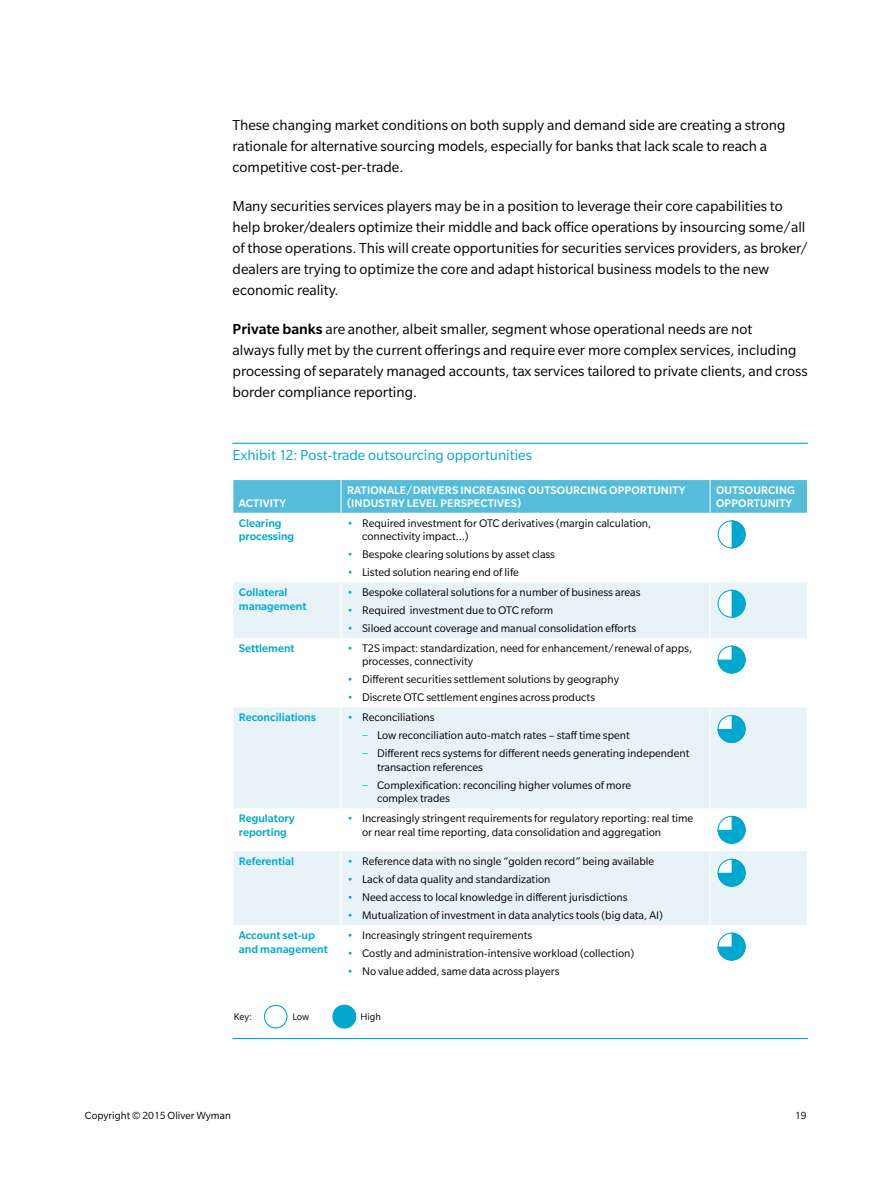
<style>
.page{position:relative;width:893px;height:1188px;background:#fff}
.page>*{position:absolute;margin:0;border:0;box-sizing:border-box;transform-origin:0 0}
.t1{font:15.75px/21px "Slate Pro";color:#000}
.t2{font:15.75px "Slate Pro";color:#00a7ce}
.t3{font:12px/13.5px "Slate Pro";color:#000}
.t4{font:500 12px/13.5px "Slate Pro";color:#00a9cf}
.t5{font:500 12px/12.8px "Slate Pro";letter-spacing:.01em;color:#fff}
.t6{font:11.25px "Slate Pro";color:#000}
.t7{font:10.5px "Slate Pro";color:#000}
.s1{font-weight:500}
.s2{color:#00a7ce}
</style>
<div class="page">
<hr style="left:232px;top:443px;width:576px;height:1px;background:#00a7ce">
<hr style="left:232px;top:1038px;width:576px;height:1px;background:#00a7ce">
<div style="left:233px;top:480px;width:574px;height:33px;background:#55bdda"></div>
<svg style="left:233px;top:582px;width:574px;height:343px;fill:#e8f3f8"></svg>
<hr style="left:341px;top:480px;width:1px;height:33px;background:#fff">
<hr style="left:710px;top:480px;width:1px;height:33px;background:#fff">
<hr style="left:341px;top:582px;width:1px;height:56px;background:#fff">
<hr style="left:710px;top:582px;width:1px;height:56px;background:#fff">
<hr style="left:341px;top:638px;width:1px;height:69px;background:#fff">
<hr style="left:710px;top:638px;width:1px;height:69px;background:#fff">
<hr style="left:341px;top:707px;width:1px;height:101px;background:#fff">
<hr style="left:710px;top:707px;width:1px;height:101px;background:#fff">
<hr style="left:341px;top:808px;width:1px;height:43px;background:#fff">
<hr style="left:710px;top:808px;width:1px;height:43px;background:#fff">
<hr style="left:341px;top:851px;width:1px;height:74px;background:#fff">
<hr style="left:710px;top:851px;width:1px;height:74px;background:#fff">
<div style="left:718px;top:520px;width:28px;height:28px;border:1px solid #00a7ce;border-radius:50%"></div>
<svg style="left:730px;top:520px;width:16px;height:29px"></svg>
<div style="left:718px;top:590px;width:27px;height:27px;background:#fff;border-radius:50%"></div>
<div style="left:718px;top:590px;width:28px;height:28px;border:1px solid #00a7ce;border-radius:50%"></div>
<svg style="left:730px;top:589px;width:16px;height:29px"></svg>
<svg style="left:717px;top:645px;width:29px;height:29px"></svg>
<svg style="left:717px;top:714px;width:29px;height:29px"></svg>
<svg style="left:717px;top:815px;width:29px;height:29px"></svg>
<svg style="left:717px;top:858px;width:29px;height:29px"></svg>
<svg style="left:717px;top:932px;width:29px;height:29px"></svg>
<div style="left:264px;top:1005px;width:24px;height:23px;border:1px solid #00a7ce;border-radius:50%"></div>
<div style="left:333px;top:1005px;width:23px;height:23px;background:#00a7ce;border-radius:50%"></div>
<div style="left:332px;top:1005px;width:24px;height:24px;border:2px solid #00a7ce;border-radius:50%"></div>
<h1 class="t1" style="left:233px;top:115px;width:554px">These changing market conditions on both supply and demand side are creating a strong rationale for alternative sourcing models, especially for banks that lack scale to reach a competitive cost-per-trade.</h1>
<p class="t1" style="left:233px;top:196px;width:577px">Many securities services players may be in a position to leverage their core capabilities to help broker/dealers optimize their middle and back office operations by insourcing some/all of those operations. This will create opportunities for securities services providers, as broker/ dealers are trying to optimize the core and adapt historical business models to the new economic reality.</p>
<p class="t1" style="left:233px;top:319px;width:577px"><span class="s1">Private banks</span> are another, albeit smaller, segment whose operational needs are not<br>always fully met by the current offerings and require ever more complex services, including processing of separately managed accounts, tax services tailored to private clients, and cross border compliance reporting.</p>
<h1 class="t2" style="left:232px;top:447px;width:301px">Exhibit 12: Post-trade outsourcing opportunities</h1>
<p class="t5" style="left:239px;top:497px;width:49px">ACTIVITY</p>
<p class="t5" style="left:347px;top:484px;width:340px">RATIONALE/DRIVERS INCREASING OUTSOURCING OPPORTUNITY (INDUSTRY LEVEL PERSPECTIVES)</p>
<p class="t5" style="left:716px;top:484px;width:80px">OUTSOURCING<br>OPPORTUNITY</p>
<p class="t4" style="left:239px;top:516px;width:57px">Clearing processing</p>
<p class="t3" style="left:362px;top:516px;width:291px;text-indent:-15px"><span class="s2">•</span> Required investment for OTC derivatives (margin calculation, connectivity impact…)</p>
<p class="t3" style="left:347px;top:548px;width:209px"><span class="s2">•</span> Bespoke clearing solutions by asset class</p>
<p class="t3" style="left:347px;top:566px;width:173px"><span class="s2">•</span> Listed solution nearing end of life</p>
<p class="t4" style="left:239px;top:585px;width:69px">Collateral management</p>
<p class="t3" style="left:347px;top:585px;width:295px"><span class="s2">•</span> Bespoke collateral solutions for a number of business areas</p>
<p class="t3" style="left:347px;top:603px;width:208px"><span class="s2">•</span> Required investment due to OTC reform</p>
<p class="t3" style="left:347px;top:621px;width:291px"><span class="s2">•</span> Siloed account coverage and manual consolidation efforts</p>
<p class="t4" style="left:239px;top:641px;width:57px">Settlement</p>
<p class="t3" style="left:362px;top:641px;width:332px;text-indent:-15px"><span class="s2">•</span> T2S impact: standardization, need for enhancement/renewal of apps, processes, connectivity</p>
<p class="t3" style="left:347px;top:673px;width:274px"><span class="s2">•</span> Different securities settlement solutions by geography</p>
<p class="t3" style="left:347px;top:691px;width:250px"><span class="s2">•</span> Discrete OTC settlement engines across products</p>
<p class="t4" style="left:239px;top:711px;width:79px">Reconciliations</p>
<p class="t3" style="left:362px;top:708px;width:329px;line-height:18px;text-indent:-15px"><span class="s2">•</span> Reconciliations<br><span class="s2">−</span> Low reconciliation auto-match rates – staff time spent<br><span class="s2">−</span> Different recs systems for different needs generating independent</p>
<p class="t3" style="left:362px;top:758px;width:271px;line-height:18px;text-indent:15px">transaction references<br><span class="s2">−</span> Complexification: reconciling higher volumes of more</p>
<p class="t3" style="left:377px;top:792px;width:74px">complex trades</p>
<p class="t4" style="left:239px;top:811px;width:57px">Regulatory reporting</p>
<p class="t3" style="left:362px;top:812px;width:333px;text-indent:-15px"><span class="s2">•</span> Increasingly stringent requirements for regulatory reporting: real time or near real time reporting, data consolidation and aggregation</p>
<p class="t4" style="left:239px;top:854px;width:57px">Referential</p>
<p class="t3" style="left:347px;top:855px;width:309px"><span class="s2">•</span> Reference data with no single “golden record” being available</p>
<p class="t3" style="left:347px;top:873px;width:205px"><span class="s2">•</span> Lack of data quality and standardization</p>
<p class="t3" style="left:347px;top:891px;width:282px"><span class="s2">•</span> Need access to local knowledge in different jurisdictions</p>
<p class="t3" style="left:347px;top:909px;width:317px"><span class="s2">•</span> Mutualization of investment in data analytics tools (big data, AI)</p>
<p class="t4" style="left:239px;top:928px;width:91px">Account set-up and management</p>
<p class="t3" style="left:347px;top:928px;width:187px"><span class="s2">•</span> Increasingly stringent requirements</p>
<p class="t3" style="left:347px;top:946px;width:289px"><span class="s2">•</span> Costly and administration-intensive workload (collection)</p>
<p class="t3" style="left:347px;top:964px;width:214px"><span class="s2">•</span> No value added, same data across players</p>
<p class="t7" style="left:234px;top:1011px;width:19px">Key:</p>
<p class="t7" style="left:293px;top:1011px;width:18px">Low</p>
<p class="t7" style="left:360px;top:1011px;width:22px">High</p>
<p class="t6" style="left:85px;top:1110px;width:147px">Copyright © 2015 Oliver Wyman</p>
<p class="t6" style="left:795px;top:1110px;width:13px">19</p>
</div>
